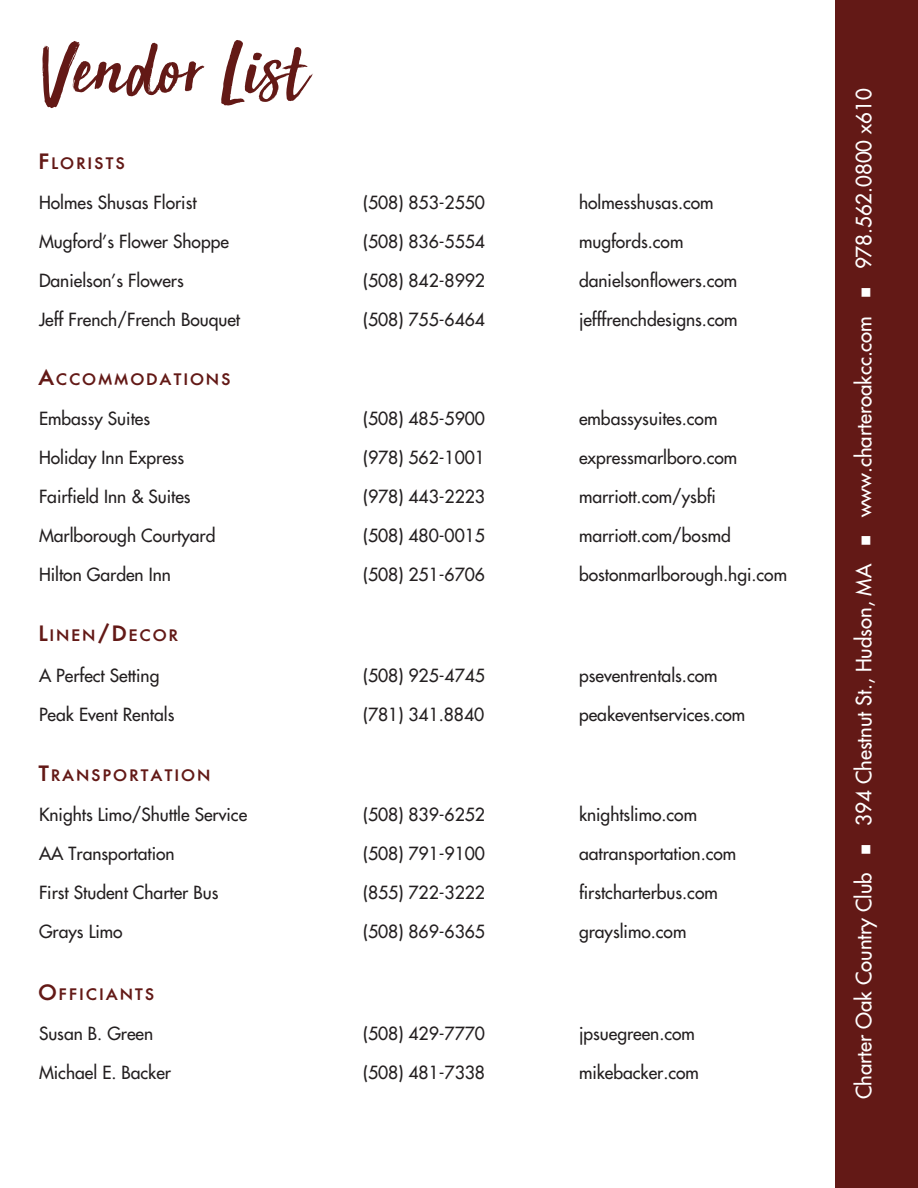
<style>
.page{position:relative;width:918px;height:1188px;background:#fff}
.page>*{position:absolute;margin:0;border:0;box-sizing:border-box;transform-origin:0 0}
.t1{font:82.5px "Sun Valley";color:#631916}
.t2{font:21px "Fusi Normal";color:#fff}
.t3{font:18px "Fusi Normal";color:#231f20}
.t4{font:700 15.75px "Fusi";letter-spacing:.2em;color:#631916}
.s1{font-size:21px}
</style>
<div class="page">
<div style="left:836px;top:0;width:82px;height:1188px;background:#631916"></div>
<h1 class="t1" style="left:40px;top:-1px;width:267px">Vendor List</h1>
<p class="t4" style="left:39px;top:154px;width:87px"><span class="s1">F</span>LORISTS</p>
<p class="t3" style="left:39px;top:193px;width:159px">Holmes Shusas Florist</p>
<p class="t3" style="left:363px;top:193px;width:124px">(508) 853-2550</p>
<p class="t3" style="left:579px;top:193px;width:136px">holmesshusas.com</p>
<p class="t3" style="left:39px;top:232px;width:192px">Mugford’s Flower Shoppe</p>
<p class="t3" style="left:363px;top:232px;width:124px">(508) 836-5554</p>
<p class="t3" style="left:579px;top:232px;width:106px">mugfords.com</p>
<p class="t3" style="left:39px;top:271px;width:146px">Danielson’s Flowers</p>
<p class="t3" style="left:363px;top:271px;width:124px">(508) 842-8992</p>
<p class="t3" style="left:579px;top:271px;width:160px">danielsonflowers.com</p>
<p class="t3" style="left:39px;top:310px;width:203px">Jeff French/French Bouquet</p>
<p class="t3" style="left:363px;top:310px;width:124px">(508) 755-6464</p>
<p class="t3" style="left:579px;top:310px;width:160px">jefffrenchdesigns.com</p>
<p class="t4" style="left:39px;top:370px;width:193px"><span class="s1">A</span>CCOMMODATIONS</p>
<p class="t3" style="left:39px;top:409px;width:113px">Embassy Suites</p>
<p class="t3" style="left:363px;top:409px;width:124px">(508) 485-5900</p>
<p class="t3" style="left:579px;top:409px;width:140px">embassysuites.com</p>
<p class="t3" style="left:39px;top:448px;width:147px">Holiday Inn Express</p>
<p class="t3" style="left:363px;top:448px;width:124px">(978) 562-1001</p>
<p class="t3" style="left:579px;top:448px;width:160px">expressmarlboro.com</p>
<p class="t3" style="left:39px;top:487px;width:153px">Fairfield Inn &amp; Suites</p>
<p class="t3" style="left:363px;top:487px;width:124px">(978) 443-2223</p>
<p class="t3" style="left:579px;top:487px;width:138px">marriott.com/ysbfi</p>
<p class="t3" style="left:39px;top:526px;width:178px">Marlborough Courtyard</p>
<p class="t3" style="left:363px;top:526px;width:124px">(508) 480-0015</p>
<p class="t3" style="left:579px;top:526px;width:153px">marriott.com/bosmd</p>
<p class="t3" style="left:39px;top:565px;width:134px">Hilton Garden Inn</p>
<p class="t3" style="left:363px;top:565px;width:124px">(508) 251-6706</p>
<p class="t3" style="left:579px;top:565px;width:210px">bostonmarlborough.hgi.com</p>
<p class="t4" style="left:39px;top:627px;width:140px"><span class="s1">L</span>INEN<span class="s1">/D</span>ECOR</p>
<p class="t3" style="left:39px;top:665px;width:122px">A Perfect Setting</p>
<p class="t3" style="left:363px;top:665px;width:124px">(508) 925-4745</p>
<p class="t3" style="left:579px;top:665px;width:140px">pseventrentals.com</p>
<p class="t3" style="left:39px;top:704px;width:137px">Peak Event Rentals</p>
<p class="t3" style="left:363px;top:704px;width:123px">(781) 341.8840</p>
<p class="t3" style="left:579px;top:704px;width:168px">peakeventservices.com</p>
<p class="t4" style="left:39px;top:766px;width:172px"><span class="s1">T</span>RANSPORTATION</p>
<p class="t3" style="left:39px;top:805px;width:210px">Knights Limo/Shuttle Service</p>
<p class="t3" style="left:363px;top:805px;width:124px">(508) 839-6252</p>
<p class="t3" style="left:579px;top:805px;width:120px">knightslimo.com</p>
<p class="t3" style="left:39px;top:844px;width:137px">AA Transportation</p>
<p class="t3" style="left:363px;top:844px;width:124px">(508) 791-9100</p>
<p class="t3" style="left:579px;top:844px;width:159px">aatransportation.com</p>
<p class="t3" style="left:39px;top:883px;width:181px">First Student Charter Bus</p>
<p class="t3" style="left:363px;top:883px;width:124px">(855) 722-3222</p>
<p class="t3" style="left:579px;top:883px;width:140px">firstcharterbus.com</p>
<p class="t3" style="left:39px;top:922px;width:85px">Grays Limo</p>
<p class="t3" style="left:363px;top:922px;width:124px">(508) 869-6365</p>
<p class="t3" style="left:579px;top:922px;width:109px">grayslimo.com</p>
<p class="t4" style="left:39px;top:985px;width:116px"><span class="s1">O</span>FFICIANTS</p>
<p class="t3" style="left:39px;top:1024px;width:116px">Susan B. Green</p>
<p class="t3" style="left:363px;top:1024px;width:124px">(508) 429-7770</p>
<p class="t3" style="left:579px;top:1024px;width:117px">jpsuegreen.com</p>
<p class="t3" style="left:39px;top:1063px;width:134px">Michael E. Backer</p>
<p class="t3" style="left:363px;top:1063px;width:124px">(508) 481-7338</p>
<p class="t3" style="left:579px;top:1063px;width:121px">mikebacker.com</p>
<p class="t2" style="left:852px;top:1099px;width:1012px;rotate:-90deg">Charter Oak Country Club ■ 394 Chestnut St., Hudson, MA ■ www.charteroakcc.com ■ 978.562.0800 x610</p>
</div>
